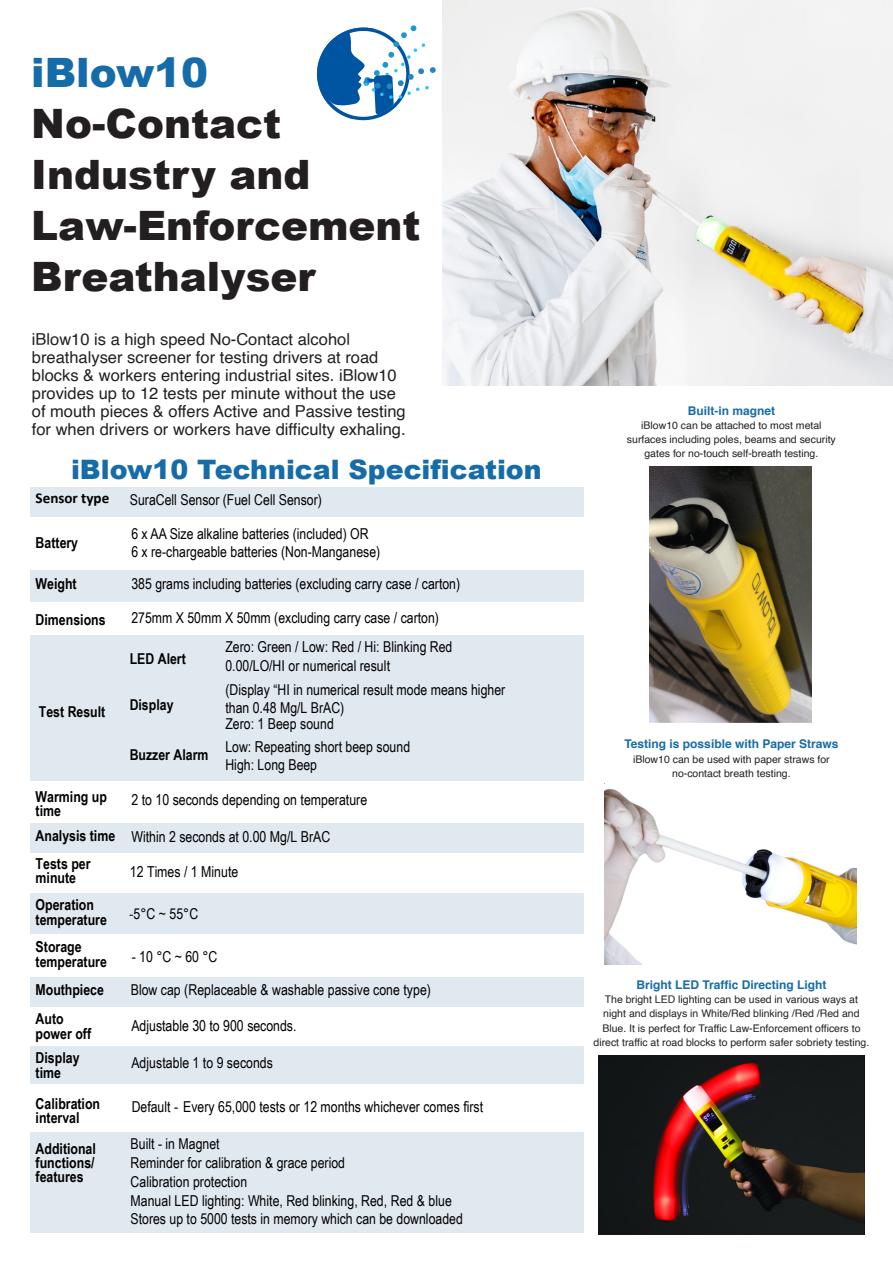
<style>
.page{position:relative;width:893px;height:1263px;background:#fff}
.page>*{position:absolute;margin:0;border:0;box-sizing:border-box;transform-origin:0 0}
.t1{font:900 40.5px/51px "Arial";color:#231f20}
.t2{font:900 40.5px "Arial";color:#166ca8}
.t3{font:900 26.85px "Arial";color:#166ca8}
.t4{font:16.5px/18px "Helvetica";color:#231f20}
.t5{font:700 15.15px/14.2px "Arial Narrow";color:#000}
.t6{font:15.15px "Arial Narrow";color:#000}
.t7{font:700 15.15px "Calibri";letter-spacing:-.005em;color:#000}
.t8{font:15px/18.8px "Arial Narrow";color:#000}
.t9{font:700 15px "Arial Narrow";color:#000}
.t10{font:700 12px "Helvetica";color:#166ca8}
.t11{font:10.5px/14.2px "Helvetica";color:#231f20;text-align:center}
.s1{font-family:"Calibri"}
</style>
<div class="page">
<img style="left:442px;top:0;width:451px;height:385px">
<div style="left:30px;top:487px;width:553px;height:30px;background:#e1e9f0"></div>
<div style="left:30px;top:570px;width:553px;height:32px;background:#e1e9f0"></div>
<div style="left:30px;top:635px;width:553px;height:145px;background:#e1e9f0"></div>
<div style="left:30px;top:823px;width:553px;height:29px;background:#e1e9f0"></div>
<div style="left:30px;top:893px;width:553px;height:40px;background:#e1e9f0"></div>
<div style="left:30px;top:977px;width:553px;height:29px;background:#e1e9f0"></div>
<div style="left:30px;top:1046px;width:553px;height:38px;background:#e1e9f0"></div>
<div style="left:30px;top:1132px;width:553px;height:100px;background:#e1e9f0"></div>
<svg style="left:316px;top:23px;width:131px;height:100px"></svg>
<img style="left:605px;top:788px;width:252px;height:176px">
<img style="left:598px;top:1055px;width:267px;height:179px">
<img style="left:650px;top:466px;width:162px;height:256px">
<h1 class="t2" style="left:31px;top:43px;width:179px">iBlow10</h1>
<h1 class="t1" style="left:31px;top:97px;width:391px">No-Contact<br>Industry and<br>Law-Enforcement<br>Breathalyser</h1>
<p class="t4" style="left:32px;top:331px;width:375px">iBlow10 is a high speed No-Contact alcohol breathalyser screener for testing drivers at road blocks &amp; workers entering industrial sites. iBlow10 provides up to 12 tests per minute without the use of mouth pieces &amp; offers Active and Passive testing for when drivers or workers have difficulty exhaling.</p>
<h2 class="t3" style="left:71px;top:449px;width:472px">iBlow10 Technical Specification</h2>
<p class="t7" style="left:36px;top:487px;width:75px">Sensor type</p>
<p class="t5" style="left:36px;top:535px;width:44px">Battery</p>
<p class="t5" style="left:36px;top:575px;width:43px">Weight</p>
<p class="t5" style="left:36px;top:611px;width:72px">Dimensions</p>
<p class="t8" style="left:130px;top:490px;width:194px">SuraCell Sensor (Fuel Cell Sensor)</p>
<p class="t8" style="left:131px;top:524px;width:250px;line-height:18px">6 x AA Size alkaline batteries (included) OR<br>6 x re-chargeable batteries (Non-Manganese)</p>
<p class="t8" style="left:131px;top:574px;width:330px">385 grams including batteries (excluding carry case / carton)</p>
<p class="t8" style="left:131px;top:608px;width:309px">275mm X 50mm X 50mm (excluding carry case / carton)</p>
<p class="t9" style="left:39px;top:700px;width:68px">Test Result</p>
<p class="t5" style="left:36px;top:789px;width:73px">Warming up time</p>
<p class="t5" style="left:36px;top:822px;width:81px;line-height:27.5px">Analysis time<br>Tests per</p>
<p class="t5" style="left:36px;top:863px;width:60px;line-height:27.2px">minute<br>Operation</p>
<p class="t5" style="left:36px;top:905px;width:73px;line-height:27.3px">temperature<br>Storage</p>
<p class="t5" style="left:36px;top:947px;width:73px;line-height:27.6px">temperature<br>Mouthpiece</p>
<p class="t5" style="left:36px;top:1010px;width:57px;line-height:15px">Auto power off</p>
<p class="t5" style="left:36px;top:1049px;width:45px;line-height:15px">Display time</p>
<p class="t5" style="left:36px;top:1096px;width:66px">Calibration interval</p>
<p class="t9" style="left:130px;top:647px;width:58px">LED Alert</p>
<p class="t9" style="left:130px;top:693px;width:45px">Display</p>
<p class="t9" style="left:130px;top:744px;width:80px">Buzzer Alarm</p>
<p class="t8" style="left:225px;top:636px;width:229px">Zero: Green / Low: Red / Hi: Blinking Red</p>
<p class="t8" style="left:225px;top:655px;width:166px">0.00/LO/HI or numerical result</p>
<p class="t8" style="left:225px;top:680px;width:281px;line-height:18px">(Display “HI in numerical result mode means higher than 0.48 Mg/L BrAC)</p>
<p class="t8" style="left:225px;top:712px;width:186px;line-height:22.6px">Zero: 1 Beep sound<br>Low: Repeating short beep sound</p>
<p class="t8" style="left:225px;top:755px;width:93px">High: Long Beep</p>
<p class="t6" style="left:131px;top:789px;width:237px">2 to 10 seconds depending on temperature</p>
<p class="t6" style="left:131px;top:825px;width:200px">Within 2 seconds at 0.00 Mg/L BrAC</p>
<p class="t6" style="left:130px;top:860px;width:110px">12 Times / 1 Minute</p>
<p class="t8" style="left:129px;top:904px;width:71px"><span class="s1">-</span>5°C ~ 55°C</p>
<p class="t6" style="left:132px;top:945px;width:87px">- 10 °C~60 °C</p>
<p class="t8" style="left:131px;top:980px;width:302px">Blow cap (Replaceable &amp; washable passive cone type)</p>
<p class="t6" style="left:131px;top:1015px;width:167px">Adjustable 30 to 900 seconds.</p>
<p class="t8" style="left:131px;top:1053px;width:143px">Adjustable 1 to 9 seconds</p>
<p class="t8" style="left:132px;top:1097px;width:353px">Default - Every 65,000 tests or 12 months whichever comes first</p>
<p class="t5" style="left:36px;top:1140px;width:62px;text-align:justify">Additional functions/ features</p>
<p class="t8" style="left:131px;top:1134px;width:334px">Built - in Magnet<br>Reminder for calibration &amp; grace period<br>Calibration protection<br>Manual LED lighting: White, Red blinking, Red, Red &amp; blue Stores up to 5000 tests in memory which can be downloaded</p>
<p class="t10" style="left:688px;top:401px;width:89px">Built-in magnet</p>
<p class="t11" style="left:627px;top:418px;width:210px">iBlow10 can be attached to most metal surfaces including poles, beams and security gates for no-touch self-breath testing.</p>
<p class="t10" style="left:624px;top:734px;width:215px">Testing is possible with Paper Straws</p>
<p class="t11" style="left:633px;top:752px;width:198px">iBlow10 can be used with paper straws for no-contact breath testing.</p>
<p class="t10" style="left:636px;top:975px;width:192px">Bright LED Traffic Directing Light</p>
<p class="t11" style="left:593px;top:993px;width:277px">The bright LED lighting can be used in various ways at night and displays in White/Red blinking /Red /Red and Blue. It is perfect for Traffic Law-Enforcement officers to direct traffic at road blocks to perform safer sobriety testing.</p>
</div>
